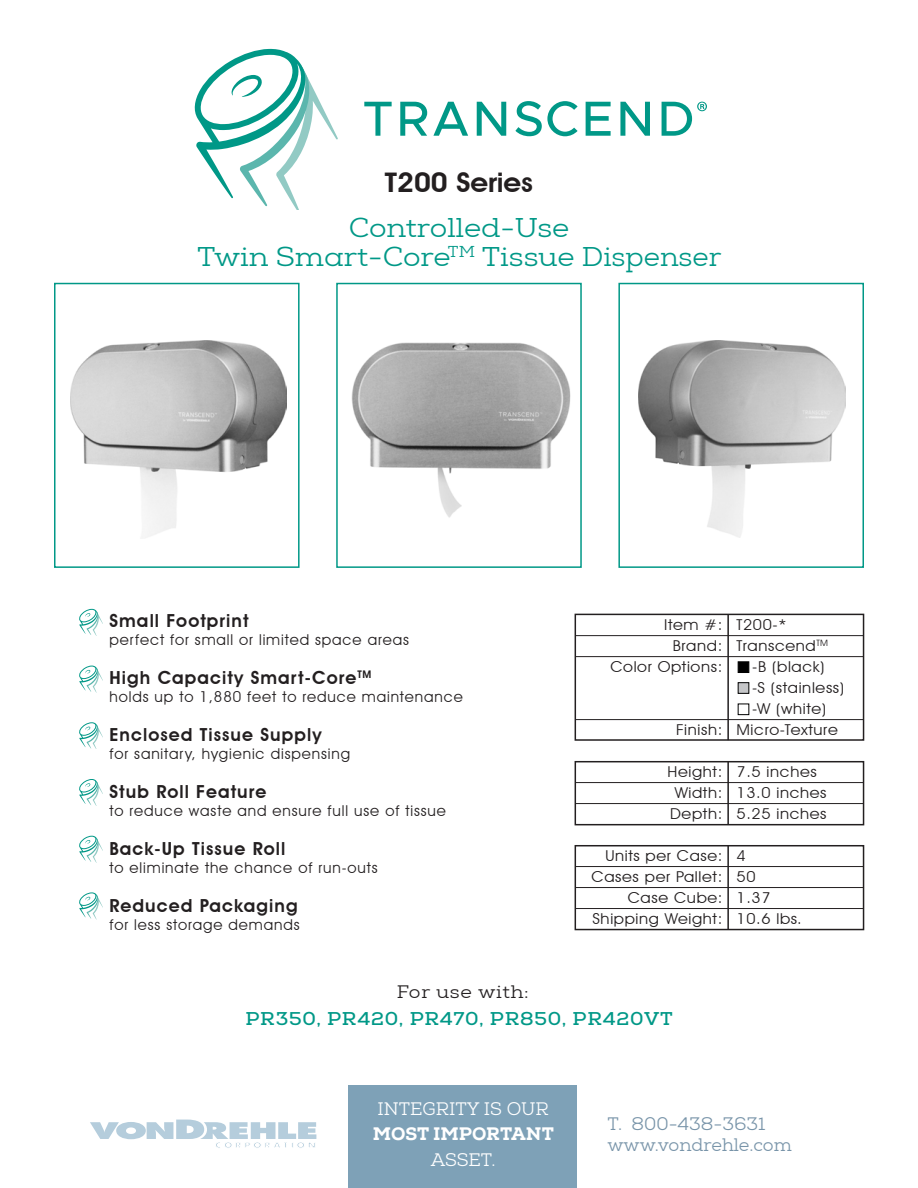
<style>
.page{position:relative;width:918px;height:1188px;background:#fff}
.page>*{position:absolute;margin:0;border:0;box-sizing:border-box;transform-origin:0 0}
.t1{font:27px "Nexa Slab";color:#009887;scale:1.08 1}
.t2{font:600 27px "Avant Garde IT Cby BT";color:#231f20;scale:1.08 1}
.t3{font:600 18px "Avant Garde IT Cby BT";letter-spacing:.06em;color:#231f20}
.t4{font:18px "Nexa Slab";color:#7894a9}
.t5{font:700 18px "Nexa Slab";letter-spacing:.04em;color:#009887;scale:1.08 1}
.t6{font:18px "Nexa Slab";color:#fff}
.t7{font:800 18px "Nexa Slab";color:#fff}
.t8{font:18px "Nexa Slab";letter-spacing:.04em;color:#231f20;scale:1.08 1}
.t9{font:15px "Avant Garde IT Cby BT";letter-spacing:.06em;color:#231f20}
.t10{font:15px "Avant Garde IT Cby BT";letter-spacing:.04em;color:#231f20;scale:1.08 1}
.t11{font:15px "Avant Garde IT Cby BT";letter-spacing:.06em;color:#231f20;scale:1.08 1}
</style>
<div class="page">
<svg style="left:194px;top:49px;width:144px;height:160px"></svg>
<svg style="left:364px;top:102px;width:28px;height:34px"></svg>
<svg style="left:400px;top:102px;width:27px;height:34px"></svg>
<svg style="left:433px;top:102px;width:35px;height:34px"></svg>
<svg style="left:477px;top:102px;width:29px;height:34px"></svg>
<svg style="left:515px;top:101px;width:63px;height:35px"></svg>
<svg style="left:586px;top:102px;width:25px;height:34px"></svg>
<svg style="left:620px;top:102px;width:30px;height:34px"></svg>
<svg style="left:662px;top:102px;width:45px;height:34px"></svg>
<div style="left:348px;top:1086px;width:229px;height:102px;background:#7ea1b7"></div>
<svg style="left:90px;top:1120px;width:226px;height:28px"></svg>
<div style="left:54px;top:283px;width:246px;height:285px;border:2px solid #009887"></div>
<div style="left:336px;top:283px;width:246px;height:285px;border:2px solid #009887"></div>
<div style="left:618px;top:283px;width:246px;height:285px;border:2px solid #009887"></div>
<hr style="left:575px;top:635px;width:289px;height:1px;background:#231f20">
<hr style="left:575px;top:656px;width:289px;height:1px;background:#231f20">
<div style="left:575px;top:614px;width:289px;height:127px;border:2px solid #231f20"></div>
<div style="left:575px;top:761px;width:289px;height:64px;border:2px solid #231f20"></div>
<div style="left:575px;top:845px;width:289px;height:85px;border:2px solid #231f20"></div>
<hr style="left:727px;top:614px;width:2px;height:126px;background:#231f20">
<hr style="left:727px;top:762px;width:2px;height:63px;background:#231f20">
<hr style="left:727px;top:846px;width:2px;height:84px;background:#231f20">
<hr style="left:575px;top:719px;width:289px;height:1px;background:#231f20">
<hr style="left:575px;top:782px;width:289px;height:1px;background:#231f20">
<hr style="left:575px;top:803px;width:289px;height:1px;background:#231f20">
<hr style="left:575px;top:866px;width:289px;height:1px;background:#231f20">
<hr style="left:575px;top:887px;width:289px;height:1px;background:#231f20">
<hr style="left:575px;top:908px;width:289px;height:1px;background:#231f20">
<div style="left:738px;top:662px;width:11px;height:11px;background:#000;border:1px solid #000"></div>
<div style="left:738px;top:682px;width:11px;height:12px;background:#c5c6c8;border:1px solid #000"></div>
<div style="left:738px;top:704px;width:11px;height:11px;background:#fff;border:1px solid #000"></div>
<svg style="left:79px;top:609px;width:24px;height:27px"></svg>
<svg style="left:79px;top:666px;width:24px;height:26px"></svg>
<svg style="left:79px;top:722px;width:24px;height:27px"></svg>
<svg style="left:79px;top:779px;width:24px;height:27px"></svg>
<svg style="left:79px;top:836px;width:24px;height:26px"></svg>
<svg style="left:79px;top:892px;width:24px;height:27px"></svg>
<img style="left:351px;top:342px;width:220px;height:176px">
<img style="left:70px;top:340px;width:216px;height:198px">
<img style="left:638px;top:340px;width:208px;height:198px">
<p class="t2" style="left:385px;top:167px;width:139px">T200 Series</p>
<p class="t1" style="left:349px;top:212px;width:206px">Controlled-Use</p>
<p class="t1" style="left:197px;top:240px;width:487px">Twin Smart-Core<sup>TM</sup> Tissue Dispenser</p>
<p class="t3" style="left:110px;top:609px;width:141px">Small Footprint</p>
<p class="t9" style="left:110px;top:630px;width:301px">perfect for small or limited space areas</p>
<p class="t3" style="left:110px;top:666px;width:263px">High Capacity Smart-Core<sup>TM</sup></p>
<p class="t9" style="left:110px;top:687px;width:355px">holds up to 1,880 feet to reduce maintenance</p>
<p class="t3" style="left:110px;top:723px;width:214px">Enclosed Tissue Supply</p>
<p class="t9" style="left:110px;top:744px;width:242px">for sanitary, hygienic dispensing</p>
<p class="t3" style="left:110px;top:780px;width:158px">Stub Roll Feature</p>
<p class="t9" style="left:110px;top:801px;width:338px">to reduce waste and ensure full use of tissue</p>
<p class="t3" style="left:110px;top:837px;width:177px">Back-Up Tissue Roll</p>
<p class="t9" style="left:110px;top:858px;width:270px">to eliminate the chance of run-outs</p>
<p class="t3" style="left:110px;top:894px;width:190px">Reduced Packaging</p>
<p class="t9" style="left:110px;top:915px;width:192px">for less storage demands</p>
<p class="t11" style="left:664px;top:616px;width:55px">Item #:</p>
<p class="t11" style="left:673px;top:637px;width:47px">Brand:</p>
<p class="t10" style="left:610px;top:658px;width:105px">Color Options:</p>
<p class="t11" style="left:676px;top:721px;width:44px">Finish:</p>
<p class="t11" style="left:668px;top:763px;width:52px">Height:</p>
<p class="t11" style="left:675px;top:784px;width:46px">Width:</p>
<p class="t11" style="left:670px;top:805px;width:50px">Depth:</p>
<p class="t10" style="left:605px;top:847px;width:110px">Units per Case:</p>
<p class="t10" style="left:592px;top:868px;width:123px">Cases per Pallet:</p>
<p class="t10" style="left:628px;top:889px;width:89px">Case Cube:</p>
<p class="t10" style="left:592px;top:910px;width:122px">Shipping Weight:</p>
<p class="t11" style="left:737px;top:616px;width:48px">T200-*</p>
<p class="t10" style="left:737px;top:637px;width:86px">Transcend<sup>TM</sup></p>
<p class="t11" style="left:752px;top:658px;width:68px">-B (black)</p>
<p class="t10" style="left:752px;top:679px;width:87px">-S (stainless)</p>
<p class="t11" style="left:752px;top:700px;width:70px">-W (white)</p>
<p class="t10" style="left:737px;top:721px;width:95px">Micro-Texture</p>
<p class="t11" style="left:737px;top:763px;width:76px">7.5 inches</p>
<p class="t10" style="left:737px;top:784px;width:85px">13.0 inches</p>
<p class="t10" style="left:737px;top:805px;width:85px">5.25 inches</p>
<p class="t11" style="left:737px;top:847px;width:10px">4</p>
<p class="t11" style="left:737px;top:868px;width:19px">50</p>
<p class="t11" style="left:737px;top:889px;width:33px">1.37</p>
<p class="t11" style="left:737px;top:910px;width:62px">10.6 lbs.</p>
<p class="t8" style="left:397px;top:981px;width:124px">For use with:</p>
<p class="t5" style="left:245px;top:1008px;width:397px">PR350, PR420, PR470, PR850, PR420VT</p>
<p class="t6" style="left:377px;top:1098px;width:173px">INTEGRITY IS OUR</p>
<p class="t7" style="left:373px;top:1123px;width:183px">MOST IMPORTANT</p>
<p class="t6" style="left:431px;top:1149px;width:66px">ASSET.</p>
<p class="t4" style="left:608px;top:1113px;width:159px">T. 800-438-3631</p>
<p class="t4" style="left:608px;top:1134px;width:186px">www.vondrehle.com</p>
</div>
